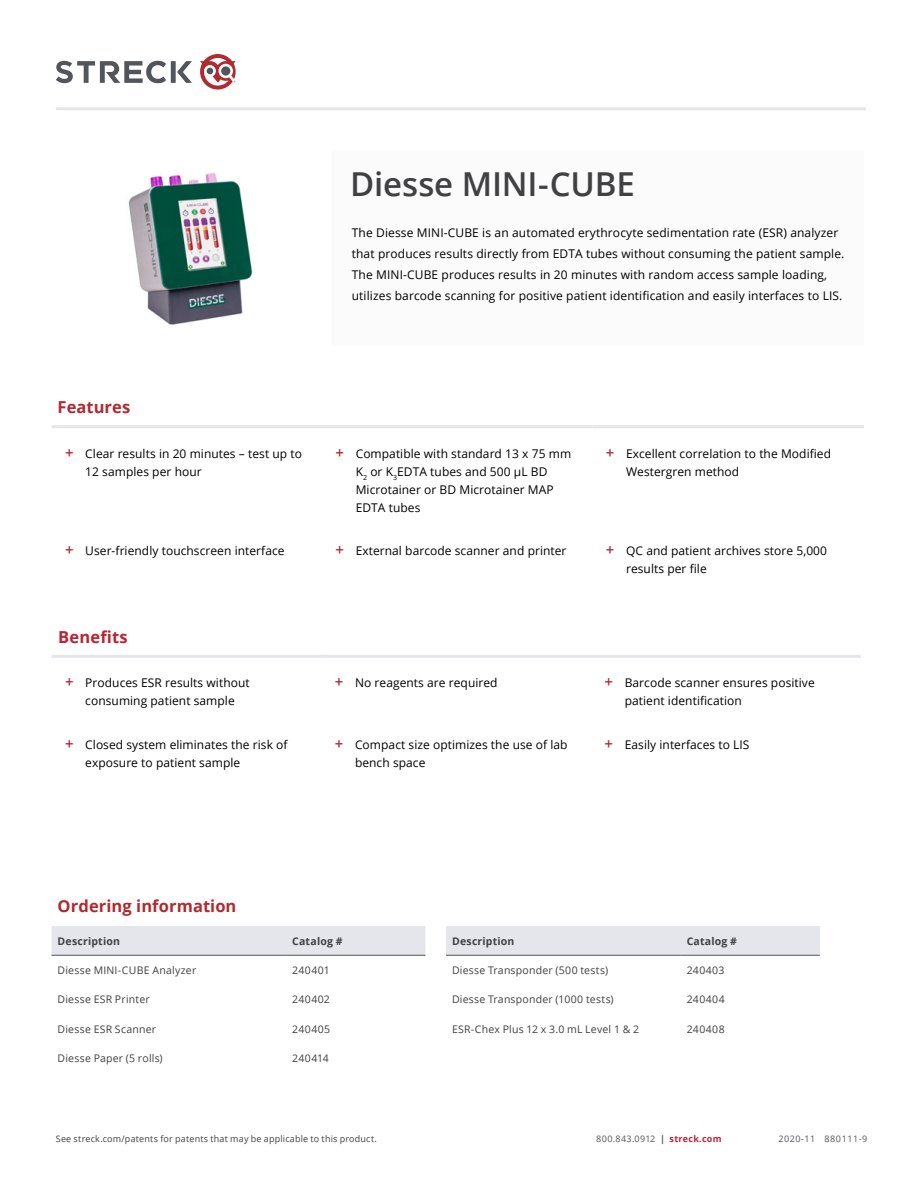
<style>
.page{position:relative;width:918px;height:1188px;background:#fff}
.page>*{position:absolute;margin:0;border:0;box-sizing:border-box;transform-origin:0 0}
.t1{font:600 33px "Open Sans";letter-spacing:-.005em;color:#414042}
.t2{font:700 16.5px "Open Sans";letter-spacing:.005em;color:#b02a2f}
.t3{font:700 16.5px "Open Sans";letter-spacing:.01em;color:#ba2334}
.t4{font:12px/18px "Open Sans";letter-spacing:.005em;color:#000}
.t5{font:10.5px "Open Sans";letter-spacing:.025em;color:#414042}
.t6{font:700 10.5px "Open Sans";letter-spacing:.02em;color:#414042}
.t7{font:9px "Open Sans";letter-spacing:.02em;color:#414042}
.t8{font:9px "Open Sans";letter-spacing:.04em;color:#52555b}
.t9{font:9px "Open Sans";letter-spacing:.06em;color:#52555b}
.s1{font-weight:600;font-size:15px;color:#b02a2f}
.s2{font-weight:700}
.s3{font-weight:700;color:#ba2334}
</style>
<div class="page">
<svg style="left:200px;top:54px;width:36px;height:36px"></svg>
<svg style="left:56px;top:61px;width:136px;height:22px"></svg>
<hr style="left:56px;top:107px;width:810px;height:3px;background:#e4e6eb">
<hr style="left:52px;top:655px;width:269px;height:3px;background:#e4e6eb">
<hr style="left:321px;top:655px;width:270px;height:3px;background:#e4e6eb">
<hr style="left:591px;top:655px;width:270px;height:3px;background:#e4e6eb">
<hr style="left:52px;top:425px;width:270px;height:3px;background:#e4e6eb">
<hr style="left:322px;top:425px;width:270px;height:3px;background:#e4e6eb">
<hr style="left:592px;top:425px;width:272px;height:3px;background:#e4e6eb">
<div style="left:52px;top:926px;width:373px;height:29px;background:#e4e6eb"></div>
<hr style="left:52px;top:955px;width:234px;height:1px;background:#52555b">
<hr style="left:286px;top:955px;width:139px;height:1px;background:#52555b">
<div style="left:446px;top:926px;width:374px;height:29px;background:#e4e6eb"></div>
<hr style="left:446px;top:955px;width:235px;height:1px;background:#52555b">
<hr style="left:681px;top:955px;width:139px;height:1px;background:#52555b">
<div style="left:332px;top:150px;width:532px;height:196px;background:#fbfbfc"></div>
<img style="left:128px;top:173px;width:125px;height:152px">
<h1 class="t1" style="left:350px;top:161px;width:286px">Diesse MINI-CUBE</h1>
<p class="t4" style="left:352px;top:222px;width:494px;line-height:21px">The Diesse MINI-CUBE is an automated erythrocyte sedimentation rate (ESR) analyzer that produces results directly from EDTA tubes without consuming the patient sample.<br>The MINI-CUBE produces results in 20 minutes with random access sample loading, utilizes barcode scanning for positive patient identification and easily interfaces to LIS.</p>
<h2 class="t2" style="left:58px;top:395px;width:74px">Features</h2>
<p class="t4" style="left:85px;top:444px;width:218px;text-indent:-20px"><span class="s1">+</span> Clear results in 20 minutes – test up to<br>12 samples per hour</p>
<p class="t4" style="left:356px;top:444px;width:217px;text-indent:-20px"><span class="s1">+</span> Compatible with standard 13 x 75 mm<br>K<sub>2</sub> or K<sub>3</sub>EDTA tubes and 500 µL BD<br>Microtainer or BD Microtainer MAP<br>EDTA tubes</p>
<p class="t4" style="left:626px;top:444px;width:206px;text-indent:-20px"><span class="s1">+</span> Excellent correlation to the Modified<br>Westergren method</p>
<p class="t4" style="left:65px;top:541px;width:221px"><span class="s1">+</span> User-friendly touchscreen interface</p>
<p class="t4" style="left:335px;top:541px;width:233px"><span class="s1">+</span> External barcode scanner and printer</p>
<p class="t4" style="left:626px;top:541px;width:202px;text-indent:-20px"><span class="s1">+</span> QC and patient archives store 5,000 results per file</p>
<h2 class="t3" style="left:58px;top:625px;width:71px">Benefits</h2>
<p class="t4" style="left:65px;top:674px;width:186px;text-align:center"><span class="s1">+</span> Produces ESR results without consuming patient sample</p>
<p class="t4" style="left:335px;top:674px;width:164px"><span class="s1">+</span> No reagents are required</p>
<p class="t4" style="left:625px;top:674px;width:192px;text-indent:-20px"><span class="s1">+</span> Barcode scanner ensures positive patient identification</p>
<p class="t4" style="left:85px;top:735px;width:204px;text-indent:-20px"><span class="s1">+</span> Closed system eliminates the risk of exposure to patient sample</p>
<p class="t4" style="left:355px;top:735px;width:214px;text-indent:-20px"><span class="s1">+</span> Compact size optimizes the use of lab bench space</p>
<p class="t4" style="left:605px;top:735px;width:147px"><span class="s1">+</span> Easily interfaces to LIS</p>
<h2 class="t2" style="left:58px;top:895px;width:180px">Ordering information</h2>
<p class="t6" style="left:58px;top:933px;width:64px">Description</p>
<p class="t6" style="left:292px;top:933px;width:52px">Catalog #</p>
<p class="t5" style="left:58px;top:963px;width:140px">Diesse MINI-CUBE Analyzer</p>
<p class="t5" style="left:292px;top:963px;width:39px">240401</p>
<p class="t5" style="left:58px;top:992px;width:94px">Diesse ESR Printer</p>
<p class="t5" style="left:292px;top:992px;width:39px">240402</p>
<p class="t5" style="left:58px;top:1022px;width:100px">Diesse ESR Scanner</p>
<p class="t5" style="left:292px;top:1022px;width:39px">240405</p>
<p class="t5" style="left:58px;top:1051px;width:107px">Diesse Paper (5 rolls)</p>
<p class="t5" style="left:292px;top:1051px;width:38px">240414</p>
<p class="t7" style="left:56px;top:1133px;width:323px">See streck.com/patents for patents that may be applicable to this product.</p>
<p class="t6" style="left:452px;top:933px;width:64px">Description</p>
<p class="t6" style="left:687px;top:933px;width:52px">Catalog #</p>
<p class="t5" style="left:452px;top:963px;width:158px">Diesse Transponder (500 tests)</p>
<p class="t5" style="left:687px;top:963px;width:39px">240403</p>
<p class="t5" style="left:452px;top:992px;width:163px">Diesse Transponder (1000 tests)</p>
<p class="t5" style="left:687px;top:992px;width:40px">240404</p>
<p class="t5" style="left:452px;top:1022px;width:189px">ESR-Chex Plus 12 x 3.0 mL Level 1 &amp; 2</p>
<p class="t5" style="left:687px;top:1022px;width:40px">240408</p>
<p class="t8" style="left:596px;top:1133px;width:127px">800.843.0912 <span class="s2">|</span> <span class="s3">streck.com</span></p>
<p class="t9" style="left:778px;top:1133px;width:90px">2020-11 880111-9</p>
</div>
